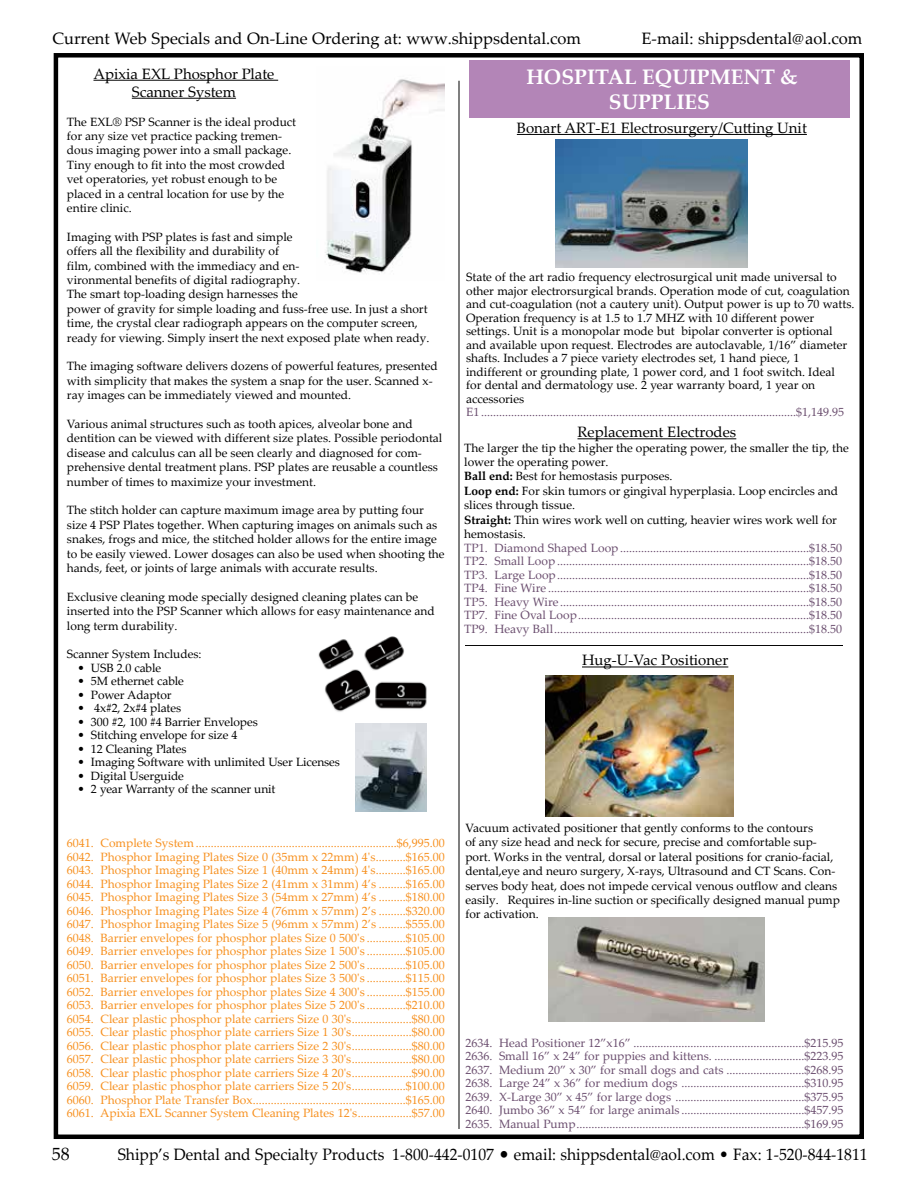
<style>
.page{position:relative;width:918px;height:1188px;background:#fff}
.page>*{position:absolute;margin:0;border:0;box-sizing:border-box;transform-origin:0 0}
.t1{font:700 21px/25.2px "Palatino Linotype";color:#fff;text-align:center}
.t2{font:18px "Palatino Linotype";color:#000}
.t3{font:16.5px "Palatino Linotype";color:#000;scale:.95 1}
.t4{font:16.5px "Palatino Linotype";color:#000}
.t5{font:15px/18px "Palatino Linotype";color:#000;text-align:center}
.t6{font:12px/14.4px "Palatino Linotype";color:#000}
.t7{font:12px/13.5px "Palatino Linotype";color:#f7901e;text-align:justify}
.t8{font:12px/13.5px "Palatino Linotype";color:#6a4d6e;text-align:justify}
.s1{font-weight:700}
.s2{font-size:19.5px}
</style>
<div class="page">
<div style="left:54px;top:53px;width:810px;height:1086px;border:4px solid #000"></div>
<hr style="left:459px;top:81px;width:1px;height:1048px;background:#000">
<hr style="left:577px;top:438px;width:159px;height:1px;background:#000">
<hr style="left:517px;top:134px;width:290px;height:1px;background:#000">
<img style="left:556px;top:140px;width:191px;height:127px">
<div style="left:469px;top:60px;width:381px;height:57px;background:#b385b7"></div>
<hr style="left:465px;top:646px;width:378px;height:1px;background:#000">
<hr style="left:465px;top:643px;width:379px;height:3px;background:#000;opacity:.75">
<hr style="left:93px;top:80px;width:185px;height:1px;background:#000">
<hr style="left:132px;top:98px;width:104px;height:1px;background:#000">
<img style="left:318px;top:636px;width:109px;height:76px">
<img style="left:325px;top:79px;width:119px;height:194px">
<img style="left:356px;top:723px;width:70px;height:88px">
<hr style="left:582px;top:667px;width:146px;height:1px;background:#000">
<img style="left:545px;top:675px;width:189px;height:142px">
<img style="left:549px;top:918px;width:216px;height:103px">
<h3 class="t4" style="left:52px;top:26px;width:530px">Current Web Specials and On-Line Ordering at: www.shippsdental.com</h3>
<h3 class="t4" style="left:641px;top:27px;width:222px">E-mail: shippsdental@aol.com</h3>
<p class="t5" style="left:93px;top:64px;width:182px">Apixia EXL Phosphor Plate<br>Scanner System</p>
<p class="t6" style="left:67px;top:114px;width:231px">The EXL® PSP Scanner is the ideal product for any size vet practice packing tremen&shy;dous imaging power into a small package.<br>Tiny enough to fit into the most crowded vet operatories, yet robust enough to be placed in a central location for use by the entire clinic.</p>
<p class="t6" style="left:67px;top:229px;width:364px">Imaging with PSP plates is fast and simple<br>offers all the flexibility and durability of<br>film, combined with the immediacy and en-<br>vironmental benefits of digital radiography.<br>The smart top-loading design harnesses the<br>power of gravity for simple loading and fuss-free use. In just a short time, the crystal clear radiograph appears on the computer screen, ready for viewing. Simply insert the next exposed plate when ready.</p>
<p class="t6" style="left:67px;top:359px;width:372px">The imaging software delivers dozens of powerful features, presented with simplicity that makes the system a snap for the user. Scanned x&shy;ray images can be immediately viewed and mounted.</p>
<p class="t6" style="left:67px;top:416px;width:377px">Various animal structures such as tooth apices, alveolar bone and dentition can be viewed with different size plates. Possible periodontal disease and calculus can all be seen clearly and diagnosed for com&shy;prehensive dental treatment plans. PSP plates are reusable a countless number of times to maximize your investment.</p>
<p class="t6" style="left:67px;top:503px;width:379px">The stitch holder can capture maximum image area by putting four size 4 PSP Plates together. When capturing images on animals such as snakes, frogs and mice, the stitched holder allows for the entire image to be easily viewed. Lower dosages can also be used when shooting the hands, feet, or joints of large animals with accurate results.</p>
<p class="t6" style="left:67px;top:589px;width:369px">Exclusive cleaning mode specially designed cleaning plates can be inserted into the PSP Scanner which allows for easy maintenance and long term durability.</p>
<p class="t6" style="left:67px;top:647px;width:136px">Scanner System Includes:</p>
<p class="t6" style="left:77px;top:660px;width:85px">• USB 2.0 cable</p>
<p class="t6" style="left:77px;top:674px;width:108px">• 5M ethernet cable</p>
<p class="t6" style="left:77px;top:687px;width:96px">• Power Adaptor</p>
<p class="t6" style="left:77px;top:701px;width:105px">• 4x#2, 2x#4 plates</p>
<p class="t6" style="left:77px;top:714px;width:182px">• 300 #2, 100 #4 Barrier Envelopes</p>
<p class="t6" style="left:77px;top:728px;width:162px">• Stitching envelope for size 4</p>
<p class="t6" style="left:77px;top:741px;width:111px">• 12 Cleaning Plates</p>
<p class="t6" style="left:77px;top:755px;width:264px">• Imaging Software with unlimited User Licenses</p>
<p class="t6" style="left:77px;top:768px;width:108px">• Digital Userguide</p>
<p class="t6" style="left:77px;top:782px;width:200px">• 2 year Warranty of the scanner unit</p>
<p class="t7" style="left:67px;top:836px;width:380px">6041. Complete System ...................................................................$6,995.00<br>6042. Phosphor Imaging Plates Size 0 (35mm x 22mm) 4's..........$165.00<br>6043. Phosphor Imaging Plates Size 1 (40mm x 24mm) 4's..........$165.00<br>6044. Phosphor Imaging Plates Size 2 (41mm x 31mm) 4’s .........$165.00<br>6045. Phosphor Imaging Plates Size 3 (54mm x 27mm) 4’s .........$180.00<br>6046. Phosphor Imaging Plates Size 4 (76mm x 57mm) 2’s .........$320.00<br>6047. Phosphor Imaging Plates Size 5 (96mm x 57mm) 2’s .........$555.00<br>6048. Barrier envelopes for phosphor plates Size 0 500's .............$105.00<br>6049. Barrier envelopes for phosphor plates Size 1 500's .............$105.00<br>6050. Barrier envelopes for phosphor plates Size 2 500's .............$105.00<br>6051. Barrier envelopes for phosphor plates Size 3 500's .............$115.00<br>6052. Barrier envelopes for phosphor plates Size 4 300's .............$155.00<br>6053. Barrier envelopes for phosphor plates Size 5 200's .............$210.00<br>6054. Clear plastic phosphor plate carriers Size 0 30's....................$80.00<br>6055. Clear plastic phosphor plate carriers Size 1 30's....................$80.00<br>6056. Clear plastic phosphor plate carriers Size 2 30's....................$80.00<br>6057. Clear plastic phosphor plate carriers Size 3 30's....................$80.00<br>6058. Clear plastic phosphor plate carriers Size 4 20's....................$90.00<br>6059. Clear plastic phosphor plate carriers Size 5 20's..................$100.00<br>6060. Phosphor Plate Transfer Box...................................................$165.00<br>6061. Apixia EXL Scanner System Cleaning Plates 12's..................$57.00</p>
<h1 class="t1" style="left:526px;top:63px;width:273px">HOSPITAL EQUIPMENT &amp;<br>SUPPLIES</h1>
<p class="t5" style="left:517px;top:118px;width:292px">Bonart ART-E1 Electrosurgery/Cutting Unit</p>
<p class="t6" style="left:466px;top:270px;width:390px;line-height:13.5px">State of the art radio frequency electrosurgical unit made universal to other major electrorsurgical brands. Operation mode of cut, coagulation and cut-coagulation (not a cautery unit). Output power is up to 70 watts.<br>Operation frequency is at 1.5 to 1.7 MHZ with 10 different power settings. Unit is a monopolar mode but bipolar converter is optional and available upon request. Electrodes are autoclavable, 1/16” diameter shafts. Includes a 7 piece variety electrodes set, 1 hand piece, 1 indifferent or grounding plate, 1 power cord, and 1 foot switch. Ideal<br>for dental and dermatology use. 2 year warranty board, 1 year on accessories</p>
<p class="t8" style="left:466px;top:405px;width:379px">E1 .........................................................................................................$1,149.95</p>
<p class="t5" style="left:577px;top:423px;width:160px">Replacement Electrodes</p>
<p class="t6" style="left:464px;top:440px;width:386px">The larger the tip the higher the operating power, the smaller the tip, the lower the operating power.<br><span class="s1">Ball end:</span> Best for hemostasis purposes.<br><span class="s1">Loop end:</span> For skin tumors or gingival hyperplasia. Loop encircles and slices through tissue.<br><span class="s1">Straight:</span> Thin wires work well on cutting, heavier wires work well for hemostasis.</p>
<p class="t8" style="left:464px;top:540px;width:380px">TP1. Diamond Shaped Loop...............................................................$18.50<br>TP2. Small Loop ....................................................................................$18.50<br>TP3. Large Loop....................................................................................$18.50<br>TP4. Fine Wire .......................................................................................$18.50<br>TP5. Heavy Wire ...................................................................................$18.50<br>TP7. Fine Oval Loop.............................................................................$18.50<br>TP9. Heavy Ball.....................................................................................$18.50</p>
<p class="t5" style="left:582px;top:651px;width:148px">Hug-U-Vac Positioner</p>
<p class="t6" style="left:465px;top:820px;width:376px">Vacuum activated positioner that gently conforms to the contours<br>of any size head and neck for secure, precise and comfortable sup&shy;port. Works in the ventral, dorsal or lateral positions for cranio-facial, dental,eye and neuro surgery, X-rays, Ultrasound and CT Scans. Con&shy;serves body heat, does not impede cervical venous outflow and cleans easily. Requires in-line suction or specifically designed manual pump for activation.</p>
<p class="t8" style="left:465px;top:1035px;width:380px">2634. Head Positioner 12”x16” .........................................................$215.95<br>2636. Small 16” x 24” for puppies and kittens. ..............................$223.95<br>2637. Medium 20” x 30” for small dogs and cats ..........................$268.95<br>2638. Large 24” x 36” for medium dogs .........................................$310.95<br>2639. X-Large 30” x 45” for large dogs ...........................................$375.95<br>2640. Jumbo 36” x 54” for large animals .........................................$457.95<br>2635. Manual Pump............................................................................$169.95</p>
<h2 class="t2" style="left:52px;top:1141px;width:19px">58</h2>
<h3 class="t3" style="left:118px;top:1143px;width:791px">Shipp’s Dental and Specialty Products 1-800-442-0107 <span class="s2">•</span> email: shippsdental@aol.com • Fax: 1-520-844-1811</h3>
</div>
